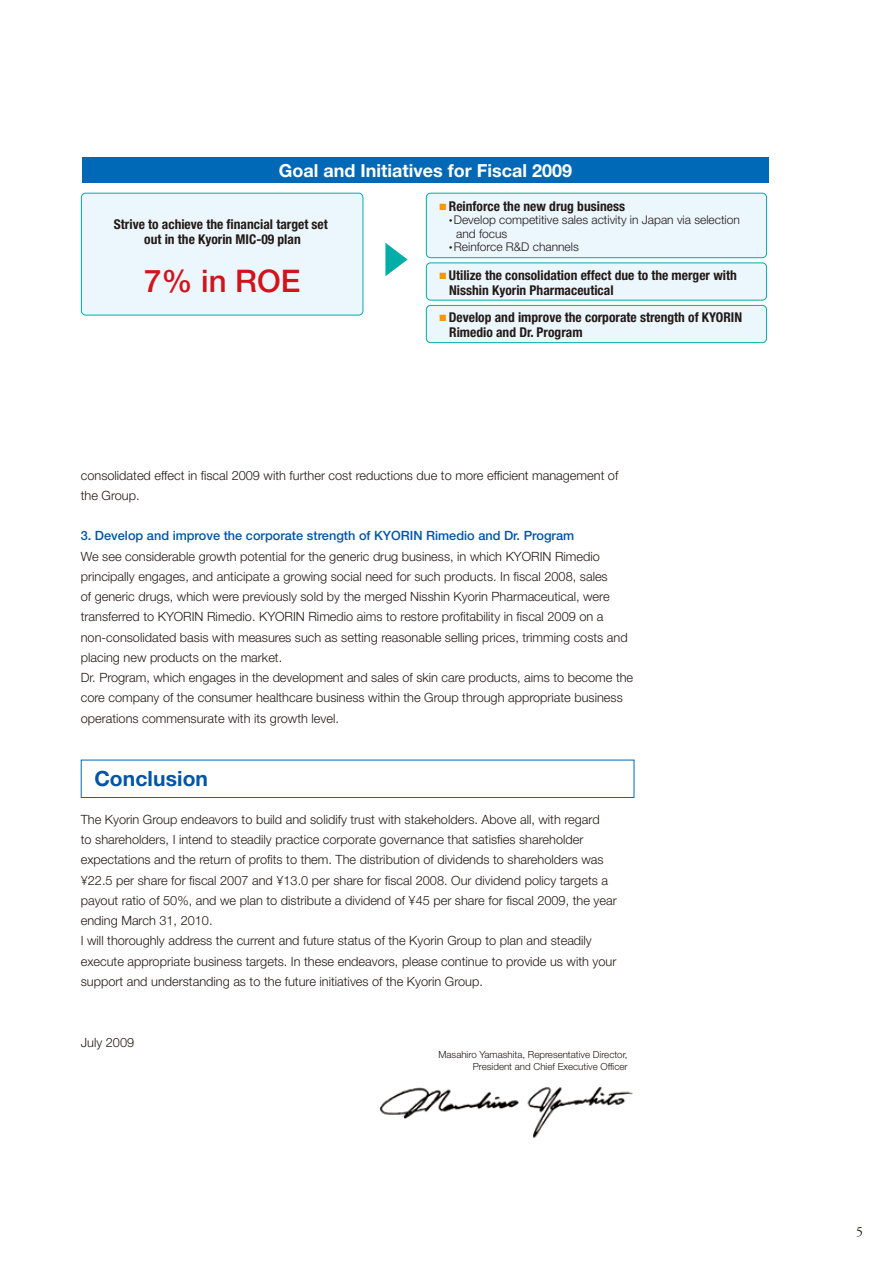
<style>
.page{position:relative;width:893px;height:1263px;background:#fff}
.page>*{position:absolute;margin:0;border:0;box-sizing:border-box;transform-origin:0 0}
.t1{font:500 31.2px "Helvetica Neue LT Std";color:#d1131c}
.t2{font:700 21px "Helvetica Neue LT Std";letter-spacing:.005em;color:#0055a7}
.t3{font:700 18px "Helvetica Neue LT Std";color:#fff}
.t4{font:13.8px "Adobe Garamond Pro";color:#231916}
.t5{font:700 condensed 13.5px/15px "Helvetica Neue LT Std";color:#231916}
.t6{font:300 12.75px/20.2px "Helvetica Neue LT Std";color:#231916}
.t7{font:500 12.75px "Helvetica Neue LT Std";color:#0055a7}
.t8{font:300 12px "Helvetica Neue LT Std";color:#231916}
.t9{font:300 9.75px/11.2px "Helvetica Neue LT Std";color:#231916;text-align:right}
.s1{font-family:"Koz Go Pro";font-weight:400}
</style>
<div class="page">
<div style="left:82px;top:157px;width:687px;height:26px;background:#0069b7"></div>
<div style="left:426px;top:193px;width:340px;height:65px;background:#ebf6fd;border-radius:4px"></div>
<div style="left:426px;top:193px;width:341px;height:65px;border:1px solid #00ada7;border-radius:4px"></div>
<div style="left:81px;top:193px;width:282px;height:122px;background:#ebf6fd;border-radius:4px"></div>
<div style="left:81px;top:193px;width:282px;height:122px;border:1px solid #00ada7;border-radius:4px"></div>
<div style="left:426px;top:263px;width:340px;height:37px;background:#ebf6fd;border-radius:4px"></div>
<div style="left:426px;top:263px;width:341px;height:37px;border:1px solid #00ada7;border-radius:4px"></div>
<div style="left:426px;top:305px;width:340px;height:38px;background:#ebf6fd;border-radius:4px"></div>
<div style="left:426px;top:305px;width:341px;height:38px;border:1px solid #00ada7;border-radius:4px"></div>
<svg style="left:385px;top:243px;width:23px;height:33px"></svg>
<div style="left:81px;top:760px;width:553px;height:38px;border:1px solid #0069b7"></div>
<img style="left:379px;top:1086px;width:254px;height:52px">
<h3 class="t3" style="left:279px;top:160px;width:295px">Goal and Initiatives for Fiscal 2009</h3>
<p class="t5" style="left:114px;top:217px;width:215px;text-align:center">Strive to achieve the financial target set out in the Kyorin MIC-09 plan</p>
<h1 class="t1" style="left:144px;top:263px;width:158px">7% in ROE</h1>
<p class="t5" style="left:449px;top:198px;width:178px">Reinforce the new drug business</p>
<p class="t8" style="left:445px;top:213px;width:297px"><span class="s1">・</span>Develop competitive sales activity in Japan via selection</p>
<p class="t8" style="left:456px;top:226px;width:53px">and focus</p>
<p class="t8" style="left:445px;top:240px;width:135px"><span class="s1">・</span>Reinforce R&amp;D channels</p>
<p class="t5" style="left:449px;top:267px;width:289px">Utilize the consolidation effect due to the merger with<br>Nisshin Kyorin Pharmaceutical</p>
<p class="t5" style="left:449px;top:310px;width:295px">Develop and improve the corporate strength of KYORIN<br>Rimedio and Dr. Program</p>
<p class="t6" style="left:81px;top:465px;width:539px">consolidated effect in fiscal 2009 with further cost reductions due to more efficient management of the Group.</p>
<p class="t7" style="left:81px;top:528px;width:495px">3. Develop and improve the corporate strength of KYORIN Rimedio and Dr. Program</p>
<p class="t6" style="left:81px;top:546px;width:554px">We see considerable growth potential for the generic drug business, in which KYORIN Rimedio principally engages, and anticipate a growing social need for such products. In fiscal 2008, sales<br>of generic drugs, which were previously sold by the merged Nisshin Kyorin Pharmaceutical, were transferred to KYORIN Rimedio. KYORIN Rimedio aims to restore profitability in fiscal 2009 on a non-consolidated basis with measures such as setting reasonable selling prices, trimming costs and placing new products on the market.<br>Dr. Program, which engages in the development and sales of skin care products, aims to become the core company of the consumer healthcare business within the Group through appropriate business operations commensurate with its growth level.</p>
<h2 class="t2" style="left:94px;top:765px;width:115px">Conclusion</h2>
<p class="t6" style="left:81px;top:809px;width:537px">The Kyorin Group endeavors to build and solidify trust with stakeholders. Above all, with regard<br>to shareholders, I intend to steadily practice corporate governance that satisfies shareholder expectations and the return of profits to them. The distribution of dividends to shareholders was ¥22.5 per share for fiscal 2007 and ¥13.0 per share for fiscal 2008. Our dividend policy targets a payout ratio of 50%, and we plan to distribute a dividend of ¥45 per share for fiscal 2009, the year ending March 31, 2010.<br>I will thoroughly address the current and future status of the Kyorin Group to plan and steadily execute appropriate business targets. In these endeavors, please continue to provide us with your support and understanding as to the future initiatives of the Kyorin Group.</p>
<p class="t6" style="left:81px;top:1032px;width:55px">July 2009</p>
<p class="t9" style="left:438px;top:1049px;width:191px">Masahiro Yamashita, Representative Director,<br>President and Chief Executive Officer</p>
<p class="t4" style="left:856px;top:1223px;width:8px">5</p>
</div>
